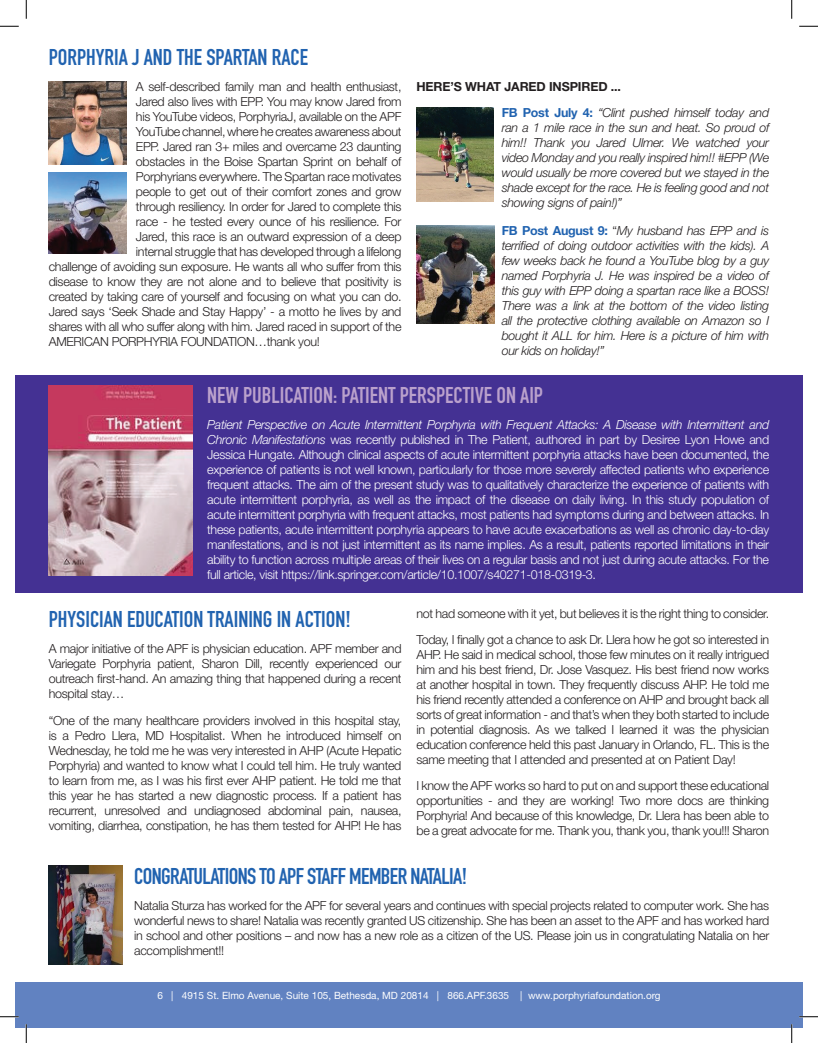
<style>
.page{position:relative;width:818px;height:1043px;background:#fff}
.page>*{position:absolute;margin:0;border:0;box-sizing:border-box;transform-origin:0 0}
.t1{font:22.5px "DIN Engschrift Std";color:#2163b0}
.t2{font:22.5px "DIN Engschrift Std";letter-spacing:-.025em;color:#2163b0}
.t3{font:22.5px "DIN Engschrift Std";color:#baa1cc}
.t4{font:300 12.5px/15px "Helvetica Neue LT Std";letter-spacing:-.025em;color:#231f20;text-align:justify}
.t5{font:300 12.5px/15px "Helvetica Neue LT Std";letter-spacing:-.025em;color:#fff;text-align:justify}
.t6{font:italic 300 12.5px/15px "Helvetica Neue LT Std";letter-spacing:-.025em;color:#231f20;text-align:justify}
.t7{font:700 12.5px "Helvetica Neue LT Std";letter-spacing:-.01em;color:#231f20}
.t8{font:10px "Helvetica Neue";color:#fff}
.s1{font-weight:700;font-style:normal;color:#2163b0}
.s2{font-style:normal}
.s3{font-style:italic}
</style>
<div class="page">
<div style="left:15px;top:982px;width:787px;height:46px;background:#6182c1"></div>
<div style="left:15px;top:375px;width:787px;height:217px;background:#443193"></div>
<img style="left:49px;top:81px;width:77px;height:84px">
<img style="left:49px;top:172px;width:77px;height:81px">
<img style="left:416px;top:108px;width:77px;height:93px">
<img style="left:416px;top:226px;width:78px;height:98px">
<img style="left:49px;top:385px;width:143px;height:190px">
<img style="left:49px;top:865px;width:74px;height:99px">
<svg style="left:0;top:25px;width:19px;height:2px"></svg>
<svg style="left:799px;top:25px;width:19px;height:2px"></svg>
<svg style="left:0;top:1016px;width:19px;height:1px"></svg>
<svg style="left:799px;top:1015px;width:19px;height:2px"></svg>
<svg style="left:25px;top:0;width:2px;height:19px"></svg>
<svg style="left:25px;top:1024px;width:2px;height:18px"></svg>
<svg style="left:791px;top:0;width:1px;height:19px"></svg>
<svg style="left:791px;top:1024px;width:1px;height:18px"></svg>
<h1 class="t1" style="left:49px;top:44px;width:261px">PORPHYRIA J AND THE SPARTAN RACE</h1>
<p class="t4" style="left:136px;top:79px;width:267px">A self-described family man and health enthusiast,</p>
<p class="t4" style="left:136px;top:94px;width:267px">Jared also lives with EPP. You may know Jared from</p>
<p class="t4" style="left:136px;top:109px;width:267px">his YouTube videos, PorphyriaJ, available on the APF</p>
<p class="t4" style="left:136px;top:124px;width:267px">YouTube channel, where he creates awareness about</p>
<p class="t4" style="left:136px;top:139px;width:267px">EPP. Jared ran 3+ miles and overcame 23 daunting</p>
<p class="t4" style="left:136px;top:154px;width:267px">obstacles in the Boise Spartan Sprint on behalf of</p>
<p class="t4" style="left:136px;top:169px;width:267px">Porphyrians everywhere. The Spartan race motivates</p>
<p class="t4" style="left:136px;top:184px;width:267px">people to get out of their comfort zones and grow</p>
<p class="t4" style="left:136px;top:199px;width:267px">through resiliency. In order for Jared to complete this</p>
<p class="t4" style="left:136px;top:214px;width:267px">race - he tested every ounce of his resilience. For</p>
<p class="t4" style="left:136px;top:229px;width:267px">Jared, this race is an outward expression of a deep</p>
<p class="t4" style="left:136px;top:244px;width:267px">internal struggle that has developed through a lifelong</p>
<p class="t4" style="left:49px;top:259px;width:354px">challenge of avoiding sun exposure. He wants all who suffer from this</p>
<p class="t4" style="left:49px;top:274px;width:354px">disease to know they are not alone and to believe that positivity is</p>
<p class="t4" style="left:49px;top:289px;width:354px">created by taking care of yourself and focusing on what you can do.</p>
<p class="t4" style="left:49px;top:304px;width:354px">Jared says ‘Seek Shade and Stay Happy’ - a motto he lives by and</p>
<p class="t4" style="left:49px;top:319px;width:354px">shares with all who suffer along with him. Jared raced in support of the</p>
<p class="t4" style="left:49px;top:334px;width:272px">AMERICAN PORPHYRIA FOUNDATION…thank you!</p>
<p class="t7" style="left:416px;top:79px;width:206px">HERE’S WHAT JARED INSPIRED ...</p>
<p class="t6" style="left:501px;top:105px;width:269px"><span class="s1">FB Post July 4:</span> “Clint pushed himself today and ran a 1 mile race in the sun and heat. So proud of him!! Thank you Jared Ulmer. We watched your video Monday and you really inspired him!! #EPP (We would usually be more covered but we stayed in the shade except for the race. He is feeling good and not showing signs of pain!)”</p>
<p class="t6" style="left:501px;top:223px;width:269px"><span class="s1">FB Post August 9:</span> <span class="s2">“</span>My husband has EPP and is terrified of doing outdoor activities with the kids). A few weeks back he found a YouTube blog by a guy named Porphyria J. He was inspired be a video of this guy with EPP doing a spartan race like a BOSS!<br>There was a link at the bottom of the video listing all the protective clothing available on Amazon so I bought it ALL for him. Here is a picture of him with our kids on holiday!”</p>
<h1 class="t3" style="left:207px;top:382px;width:337px">NEW PUBLICATION: PATIENT PERSPECTIVE ON AIP</h1>
<p class="t5" style="left:207px;top:417px;width:563px"><span class="s3">Patient Perspective on Acute Intermittent Porphyria with Frequent Attacks: A Disease with Intermittent and Chronic Manifestations</span> was recently published in The Patient, authored in part by Desiree Lyon Howe and Jessica Hungate. Although clinical aspects of acute intermittent porphyria attacks have been documented, the experience of patients is not well known, particularly for those more severely affected patients who experience frequent attacks. The aim of the present study was to qualitatively characterize the experience of patients with acute intermittent porphyria, as well as the impact of the disease on daily living. In this study population of acute intermittent porphyria with frequent attacks, most patients had symptoms during and between attacks. In these patients, acute intermittent porphyria appears to have acute exacerbations as well as chronic day-to-day manifestations, and is not just intermittent as its name implies. As a result, patients reported limitations in their ability to function across multiple areas of their lives on a regular basis and not just during acute attacks. For the full article, visit https://link.springer.com/article/10.1007/s40271-018-0319-3.</p>
<p class="t4" style="left:416px;top:599px;width:354px;line-height:26.2px">not had someone with it yet, but believes it is the right thing to consider.<br>Today, I finally got a chance to ask Dr. Llera how he got so interested in</p>
<p class="t4" style="left:416px;top:646px;width:354px">AHP. He said in medical school, those few minutes on it really intrigued him and his best friend, Dr. Jose Vasquez. His best friend now works at another hospital in town. They frequently discuss AHP. He told me his friend recently attended a conference on AHP and brought back all sorts of great information - and that’s when they both started to include in potential diagnosis. As we talked I learned it was the physician education conference held this past January in Orlando, FL. This is the same meeting that I attended and presented at on Patient Day!</p>
<p class="t4" style="left:416px;top:778px;width:354px">I know the APF works so hard to put on and support these educational opportunities - and they are working! Two more docs are thinking Porphyria! And because of this knowledge, Dr. Llera has been able to be a great advocate for me. Thank you, thank you, thank you!!! Sharon</p>
<h1 class="t2" style="left:134px;top:862px;width:334px">CONGRATULATIONS TO APF STAFF MEMBER NATALIA!</h1>
<p class="t4" style="left:134px;top:897px;width:636px">Natalia Sturza has worked for the APF for several years and continues with special projects related to computer work. She has wonderful news to share! Natalia was recently granted US citizenship. She has been an asset to the APF and has worked hard in school and other positions – and now has a new role as a citizen of the US. Please join us in congratulating Natalia on her accomplishment!!</p>
<h1 class="t1" style="left:49px;top:606px;width:303px">PHYSICIAN EDUCATION TRAINING IN ACTION!</h1>
<p class="t4" style="left:49px;top:641px;width:354px">A major initiative of the APF is physician education. APF member and Variegate Porphyria patient, Sharon Dill, recently experienced our outreach first-hand. An amazing thing that happened during a recent hospital stay…</p>
<p class="t4" style="left:49px;top:712px;width:354px">“One of the many healthcare providers involved in this hospital stay, is a Pedro Llera, MD Hospitalist. When he introduced himself on Wednesday, he told me he was very interested in AHP (Acute Hepatic Porphyria) and wanted to know what I could tell him. He truly wanted to learn from me, as I was his first ever AHP patient. He told me that this year he has started a new diagnostic process. If a patient has recurrent, unresolved and undiagnosed abdominal pain, nausea, vomiting, diarrhea, constipation, he has them tested for AHP! He has</p>
<p class="t8" style="left:157px;top:989px;width:504px">6 | 4915 St. Elmo Avenue, Suite 105, Bethesda, MD 20814 | 866.APF.3635 | www.porphyriafoundation.org</p>
</div>
